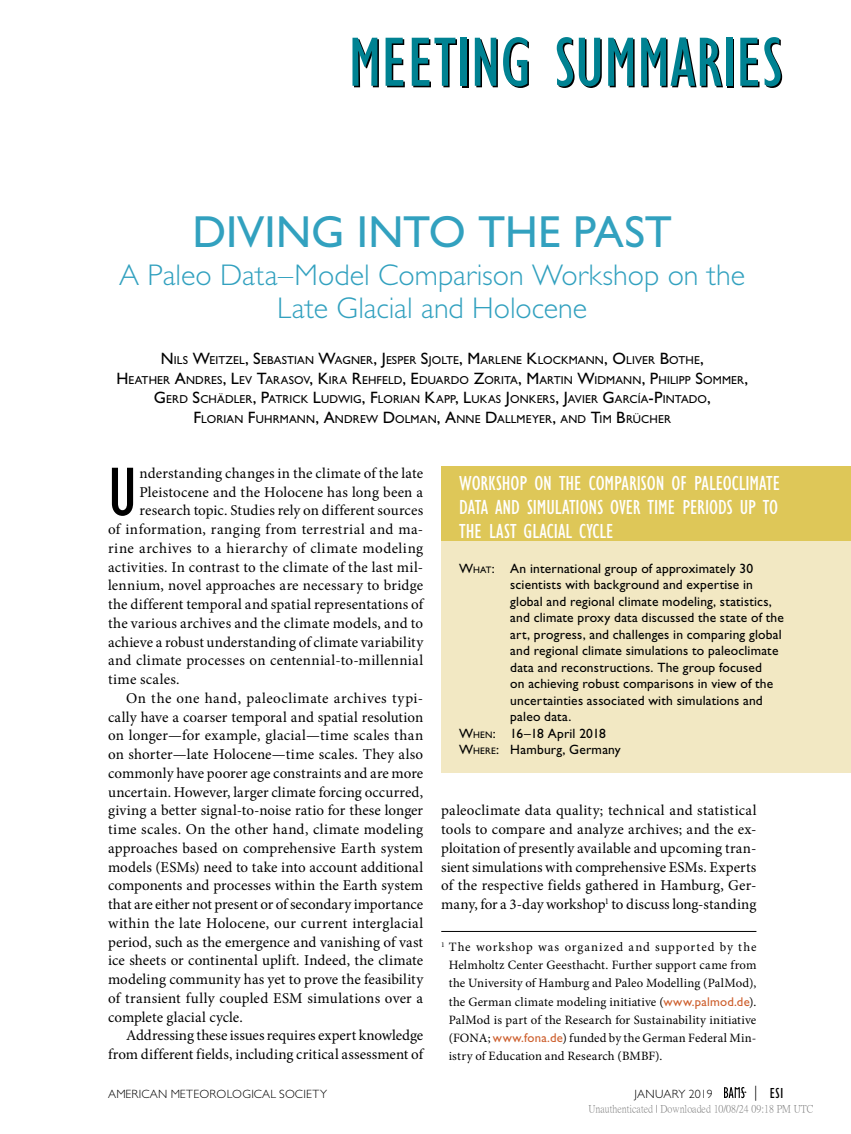
<style>
.page{position:relative;width:851px;height:1134px;background:#fff}
.page>*{position:absolute;margin:0;border:0;box-sizing:border-box;transform-origin:0 0}
.First_Paragraph_w_Dr{font:condensed 71.1px "Gill Sans Std";color:#000}
.Article_Title__Main{font:45px "Gill Sans Std";color:#32a1bf}
.Article_Title__Sub{font:300 30px/33px "Gill Sans Std";color:#32a1bf;text-align:center}
.Sidebar_Title__R_col{font:condensed 21px/24px "Gill Sans Std";letter-spacing:-.005em;color:#fff;text-align:justify}
.Body_Text{font:15px/18.8px "Minion Pro";letter-spacing:.005em;color:#000;text-align:justify}
.First_Paragraph_w_Dr-2{font:15px "Minion Pro";letter-spacing:.015em;color:#000}
.t1{font:condensed 15px "Gill Sans Std";color:#000}
.Sidebar_First_Paragr{font:13.5px/16.5px "Gill Sans Std";letter-spacing:.015em;color:#000}
.Footnotes{font:12.75px/18.1px "Minion Pro";letter-spacing:.015em;color:#000;text-align:justify}
.t2{font:300 12px "Gill Sans Std";letter-spacing:.025em;color:#000}
.t3{font:300 12px "Gill Sans Std";color:#000}
.Authors{font:11.55px/19.5px "Gill Sans Std";letter-spacing:.01em;color:#000;text-align:center}
.t4{font:10.5px "P Ming Li U";color:rgb(0 0 0/.5)}
.s1{font-size:16.5px}
.s2{font-style:inherit}
.s3{font-size:9.45px}
.s4{font-family:"Gill Sans Std";color:#cd5e2c}
.s5{font-weight:300;font-stretch:normal}
</style>
<div class="page">
<hr style="left:441px;top:931px;width:315px;height:1px;background:#000">
<div style="left:441px;top:490px;width:409px;height:282px;background:#f2e8c3"></div>
<div style="left:441px;top:466px;width:409px;height:75px;background:#dec758"></div>
<svg style="left:724px;top:1087px;width:22px;height:11px"></svg>
<div style="left:462px;top:39px;width:6px;height:48px;background:#008292"></div>
<svg style="left:727px;top:39px;width:6px;height:48px"></svg>
<svg style="left:352px;top:38px;width:27px;height:49px"></svg>
<svg style="left:385px;top:38px;width:20px;height:49px"></svg>
<svg style="left:412px;top:38px;width:45px;height:49px"></svg>
<div style="left:460px;top:38px;width:6px;height:48px;background:#008292"></div>
<svg style="left:475px;top:37px;width:54px;height:51px"></svg>
<svg style="left:556px;top:37px;width:45px;height:51px"></svg>
<svg style="left:608px;top:38px;width:26px;height:49px"></svg>
<svg style="left:641px;top:37px;width:82px;height:50px"></svg>
<div style="left:726px;top:38px;width:6px;height:48px;background:#008292"></div>
<svg style="left:740px;top:37px;width:42px;height:51px"></svg>
<p class="Article_Title__Main" style="left:192px;top:206px;width:481px">DIVING INTO THE PAST</p>
<p class="Article_Title__Sub" style="left:119px;top:258px;width:627px">A Paleo Data–Model Comparison Workshop on the<br>Late Glacial and Holocene</p>
<p class="Authors" style="left:116px;top:351px;width:633px"><span class="s1">N</span>ILS <span class="s1">W</span>EITZEL<span class="s1">, S</span>EBASTIAN <span class="s1">W</span>AGN ER<span class="s1">, J</span>ESPER <span class="s1">S</span>JOLTE<span class="s1">, M</span>ARLEN E <span class="s1">K</span>LOCKMANN <span class="s1">, O</span>LIVER <span class="s1">B</span>OTHE<span class="s1">,<br>H</span> EATHER <span class="s1">A</span>N DRES<span class="s1">, L</span>EV <span class="s1">T</span>ARASOV<span class="s1">, K</span>IRA <span class="s1">R</span>EHFELD<span class="s1">, E</span> DUARDO <span class="s1">Z</span>ORITA<span class="s1">, M</span>ARTIN <span class="s1">W</span>IDMANN <span class="s1">, P</span>HILIPP <span class="s1">S</span>OMM ER<span class="s1">, G</span> ERD <span class="s1">S</span>CHÄDLER<span class="s1">, P</span>ATRICK <span class="s1">L</span>UDWIG<span class="s1">, F</span>LORIAN <span class="s1">K</span>APP<span class="s1">, L</span>UKAS <span class="s1">J</span>ONKERS<span class="s1">, J</span>AVIER <span class="s1">G</span>ARCÍA<span class="s1">-P</span>INTADO<span class="s1">,<br>F</span>LORIAN <span class="s1">F</span>UHRMANN <span class="s1">, A</span>N DREW <span class="s1">D</span>OLMAN <span class="s1">, A</span>NN E <span class="s1">D</span>ALLMEYER<span class="s1">,</span> AN D <span class="s1">T</span>IM <span class="s1">B</span>RÜCHER</p>
<p class="First_Paragraph_w_Dr" style="left:108px;top:454px;width:30px">U</p>
<p class="First_Paragraph_w_Dr-2" style="left:139px;top:463px;width:285px">nderstanding changes in the climate of the late</p>
<p class="First_Paragraph_w_Dr-2" style="left:139px;top:482px;width:285px">Pleistocene and the Holocene has long been a</p>
<p class="First_Paragraph_w_Dr-2" style="left:139px;top:500px;width:285px">research topic. Studies rely on different sources</p>
<p class="First_Paragraph_w_Dr-2" style="left:108px;top:519px;width:317px">of information, ranging from terrestrial and ma-</p>
<p class="First_Paragraph_w_Dr-2" style="left:108px;top:538px;width:317px">rine archives to a hierarchy of climate modeling</p>
<p class="First_Paragraph_w_Dr-2" style="left:108px;top:557px;width:317px">activities. In contrast to the climate of the last mil-</p>
<p class="First_Paragraph_w_Dr-2" style="left:108px;top:575px;width:316px">lennium, novel approaches are necessary to bridge</p>
<p class="First_Paragraph_w_Dr-2" style="left:108px;top:594px;width:316px">the different temporal and spatial representations of</p>
<p class="First_Paragraph_w_Dr-2" style="left:108px;top:613px;width:316px">the various archives and the climate models, and to</p>
<p class="First_Paragraph_w_Dr-2" style="left:108px;top:632px;width:316px">achieve a robust understanding of climate variability</p>
<p class="First_Paragraph_w_Dr-2" style="left:108px;top:650px;width:316px">and climate processes on centennial-to-millennial</p>
<p class="First_Paragraph_w_Dr-2" style="left:108px;top:669px;width:73px">time scales.</p>
<p class="Body_Text" style="left:108px;top:689px;width:317px;text-indent:18px">On the one hand, paleoclimate archives typi&shy;cally have a coarser temporal and spatial resolution on longer—for example, glacial—time scales than on shorter—late Holocene—time scales. They also commonly have poorer age constraints and are more uncertain. However, larger climate forcing occurred, giving a better signal-to-noise ratio for these longer time scales. On the other hand, climate modeling approaches based on comprehensive Earth system models (ESMs) need to take into account additional components and processes within the Earth system that are either not present or of secondary importance within the late Holocene, our current interglacial period, such as the emergence and vanishing of vast ice sheets or continental uplift. Indeed, the climate modeling community has yet to prove the feasibility of transient fully coupled ESM simulations over a complete glacial cycle.</p>
<p class="Body_Text" style="left:108px;top:1026px;width:317px;text-align:right">Addressing these issues requires expert knowledge from different fields, including critical assessment of</p>
<p class="Sidebar_Title__R_col" style="left:459px;top:472px;width:322px">WORKSHOP ON THE COMPARISON OF PALEOCLIMATE DATA AND SIMULATIONS OVER TIME PERIODS UP TO THE LAST GLACIAL CYCLE</p>
<p class="Sidebar_First_Paragr" style="left:510px;top:560px;width:275px;text-indent:-51px"><span class="s2">W</span><span class="s3">HAT</span>: An international group of approximately 30 scientists with background and expertise in global and regional climate modeling, statistics, and climate proxy data discussed the state of the art, progress, and challenges in comparing global and regional climate simulations to paleoclimate data and reconstructions. The group focused<br>on achieving robust comparisons in view of the uncertainties associated with simulations and paleo data.</p>
<p class="Sidebar_First_Paragr" style="left:459px;top:725px;width:148px"><span class="s2">W</span><span class="s3">HEN</span>: 16–18 April 2018</p>
<p class="Sidebar_First_Paragr" style="left:459px;top:741px;width:163px"><span class="s2">W</span><span class="s3">HERE</span>: Hamburg, Germany</p>
<p class="Body_Text" style="left:441px;top:801px;width:317px">paleoclimate data quality; technical and statistical tools to compare and analyze archives; and the ex&shy;ploitation of presently available and upcoming tran&shy;sient simulations with comprehensive ESMs. Experts of the respective fields gathered in Hamburg, Ger&shy;many, for a 3-day workshop<sup>1</sup> to discuss long-standing</p>
<p class="Footnotes" style="left:448px;top:938px;width:309px;text-indent:-7px"><sup>1</sup> The workshop was organized and supported by the Helmholtz Center Geesthacht. Further support came from the University of Hamburg and Paleo Modelling (PalMod), the German climate modeling initiative (<span class="s4">www.palmod.de</span>).<br>PalMod is part of the Research for Sustainability initiative (FONA; <span class="s4">www.fona.de</span>) funded by the German Federal Min&shy;istry of Education and Research (BMBF).</p>
<p class="t2" style="left:108px;top:1087px;width:220px">AMERICAN METEOROLOGICAL SOCIETY</p>
<p class="t3" style="left:634px;top:1087px;width:80px">JANUARY 2019</p>
<p class="t1" style="left:754px;top:1085px;width:32px"><span class="s5">|</span> ES1</p>
<p class="t4" style="left:588px;top:1103px;width:226px">Unauthenticated | Downloaded 10/08/24 09:18 PM UTC</p>
</div>
